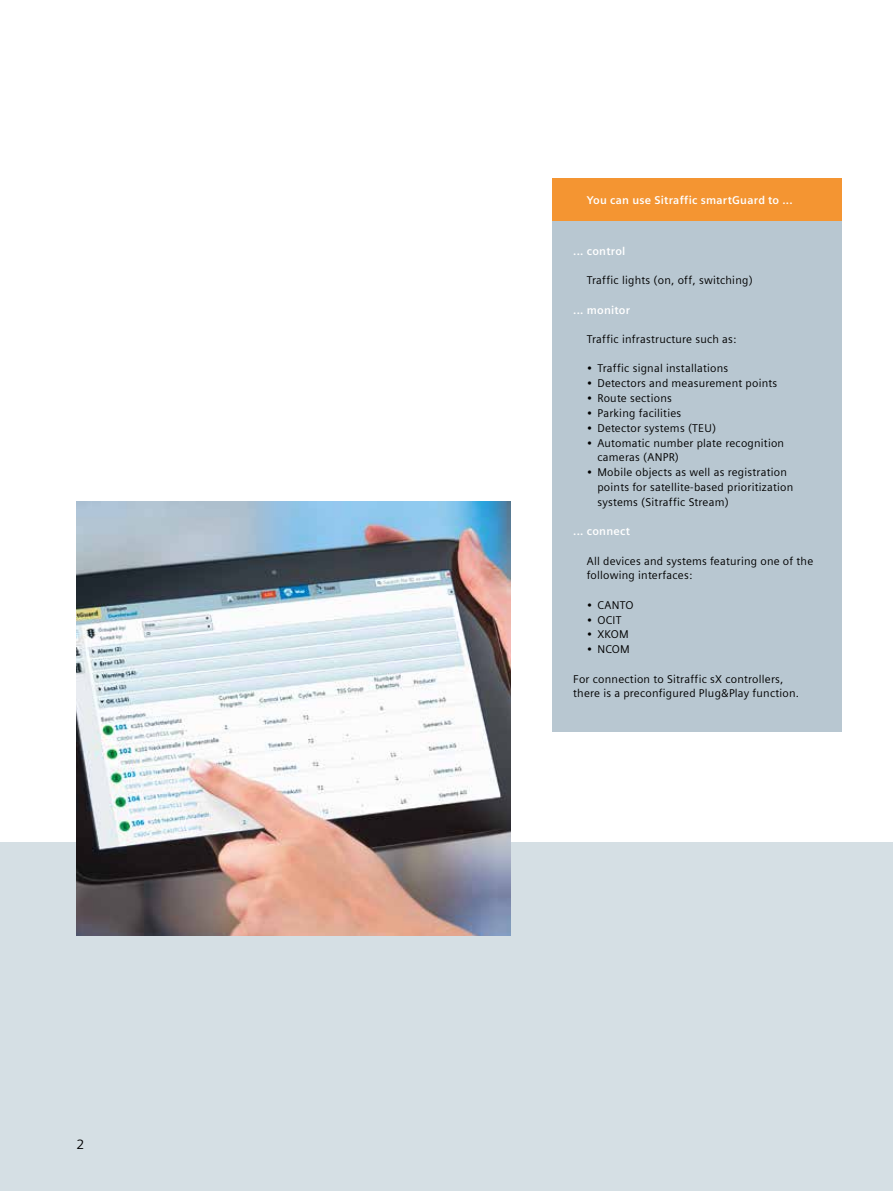
<style>
.page{position:relative;width:893px;height:1191px;background:#fff}
.page>*{position:absolute;margin:0;border:0;box-sizing:border-box;transform-origin:0 0}
.t1{font:13.5px "Siemens Sans";color:#000}
.t2{font:11.25px/14.9px "Siemens Sans";letter-spacing:.02em;color:#000}
.t3{font:700 11.25px "Siemens Sans";letter-spacing:.02em;color:#fff}
</style>
<div class="page">
<div style="left:0;top:842px;width:893px;height:349px;background:#d5dfe4"></div>
<img style="left:77px;top:502px;width:433px;height:433px">
<div style="left:553px;top:179px;width:289px;height:552px;background:#b8c7d1"></div>
<div style="left:553px;top:179px;width:289px;height:42px;background:#f49532"></div>
<p class="t1" style="left:77px;top:1137px;width:9px">2</p>
<p class="t3" style="left:587px;top:194px;width:207px">You can use Sitraffic smartGuard to ...</p>
<p class="t3" style="left:573px;top:245px;width:54px">... control</p>
<p class="t2" style="left:587px;top:273px;width:167px">Traffic lights (on, off, switching)</p>
<p class="t3" style="left:573px;top:303px;width:58px">... monitor</p>
<p class="t2" style="left:587px;top:332px;width:151px">Traffic infrastructure such as:</p>
<p class="t2" style="left:587px;top:361px;width:143px">• Traffic signal installations</p>
<p class="t2" style="left:587px;top:376px;width:192px">• Detectors and measurement points</p>
<p class="t2" style="left:587px;top:391px;width:87px">• Route sections</p>
<p class="t2" style="left:587px;top:405px;width:96px">• Parking facilities</p>
<p class="t2" style="left:587px;top:420px;width:131px">• Detector systems (TEU)</p>
<p class="t2" style="left:597px;top:435px;width:188px;text-indent:-11px">• Automatic number plate recognition cameras (ANPR)</p>
<p class="t2" style="left:597px;top:465px;width:197px;text-indent:-11px">• Mobile objects as well as registration points for satellite-based prioritization systems (Sitraffic Stream)</p>
<p class="t3" style="left:573px;top:525px;width:58px">... connect</p>
<p class="t2" style="left:587px;top:553px;width:228px">All devices and systems featuring one of the following interfaces:</p>
<p class="t2" style="left:587px;top:597px;width:48px">• CANTO</p>
<p class="t2" style="left:587px;top:612px;width:36px">• OCIT</p>
<p class="t2" style="left:587px;top:627px;width:44px">• XKOM</p>
<p class="t2" style="left:587px;top:642px;width:44px">• NCOM</p>
<p class="t2" style="left:573px;top:671px;width:227px">For connection to Sitraffic sX controllers, there is a preconfigured Plug&amp;Play function.</p>
</div>
